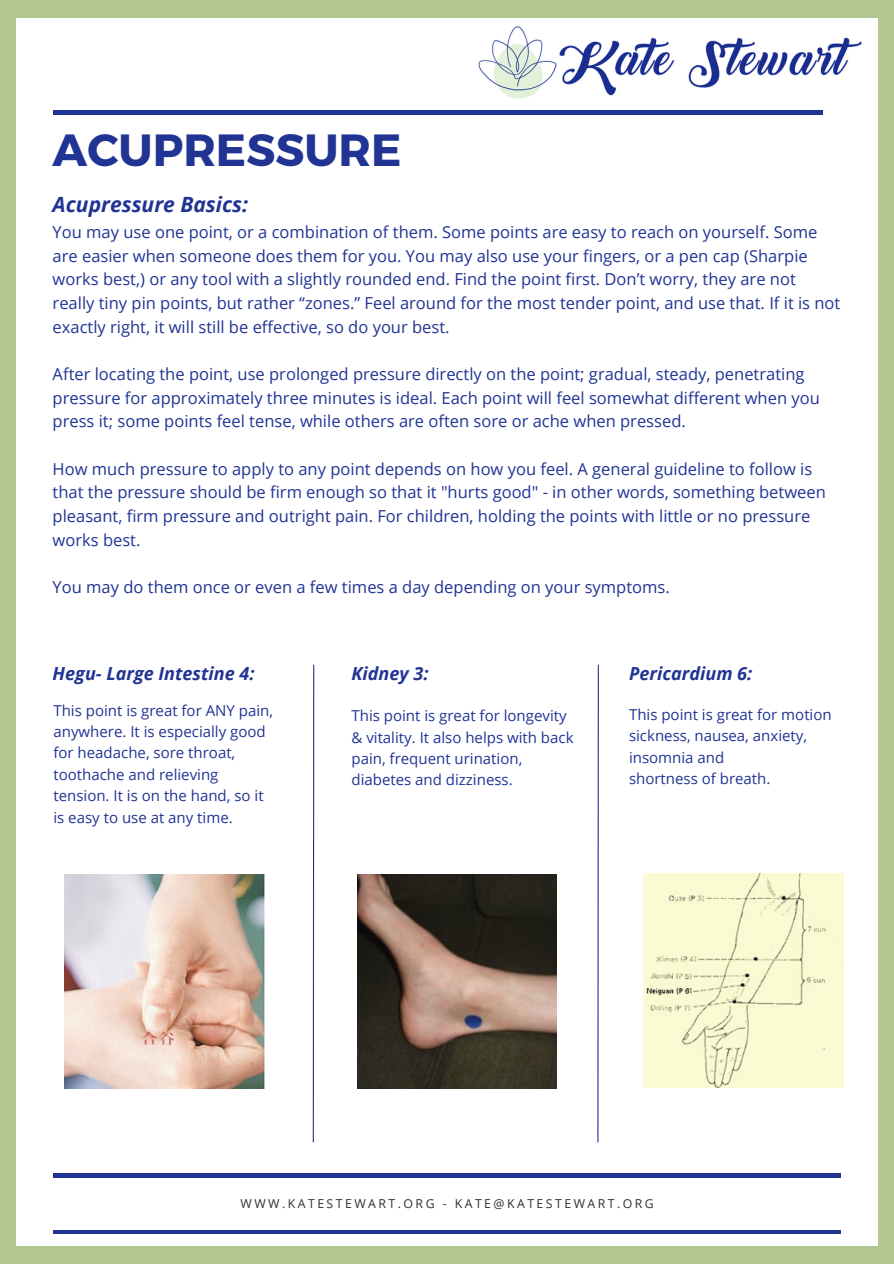
<style>
.page{position:relative;width:894px;height:1264px;background:#fff}
.page>*{position:absolute;margin:0;border:0;box-sizing:border-box;transform-origin:0 0}
.t1{font:700 45px "Montserrat";color:#213494}
.t2{font:italic 700 21px "Open Sans";color:#213494}
.t3{font:italic 700 18px "Open Sans";color:#213494}
.t4{font:16.5px/23.7px "Open Sans";color:#213494}
.t5{font:15px/21.5px "Open Sans";color:#213494}
.t6{font:12.3px "Open Sans";letter-spacing:.2em;color:#303030}
</style>
<div class="page">
<div style="left:0;top:0;width:893px;height:1263px;background:#b2c890"></div>
<div style="left:17px;top:18px;width:860px;height:1228px;background:#fff"></div>
<hr style="left:53px;top:111px;width:769px;height:3px;background:#213494">
<img style="left:478px;top:26px;width:384px;height:73px">
<hr style="left:53px;top:1230px;width:787px;height:3px;background:#213494">
<hr style="left:53px;top:1173px;width:787px;height:4px;background:#213494">
<img style="left:65px;top:874px;width:199px;height:214px">
<hr style="left:312px;top:664px;width:2px;height:478px;background:#213494">
<img style="left:357px;top:874px;width:199px;height:214px">
<hr style="left:597px;top:664px;width:1px;height:478px;background:#213494">
<img style="left:643px;top:873px;width:199px;height:214px">
<h1 class="t1" style="left:53px;top:121px;width:350px">ACUPRESSURE</h1>
<p class="t2" style="left:53px;top:190px;width:197px">Acupressure Basics:</p>
<p class="t4" style="left:53px;top:220px;width:789px">You may use one point, or a combination of them. Some points are easy to reach on yourself. Some are easier when someone does them for you. You may also use your fingers, or a pen cap (Sharpie works best,) or any tool with a slightly rounded end. Find the point first. Don’t worry, they are not really tiny pin points, but rather “zones.” Feel around for the most tender point, and use that. If it is not exactly right, it will still be effective, so do your best.</p>
<p class="t4" style="left:53px;top:362px;width:768px">After locating the point, use prolonged pressure directly on the point; gradual, steady, penetrating pressure for approximately three minutes is ideal. Each point will feel somewhat different when you press it; some points feel tense, while others are often sore or ache when pressed.</p>
<p class="t4" style="left:53px;top:456px;width:774px">How much pressure to apply to any point depends on how you feel. A general guideline to follow is that the pressure should be firm enough so that it "hurts good" - in other words, something between pleasant, firm pressure and outright pain. For children, holding the points with little or no pressure works best.</p>
<p class="t4" style="left:53px;top:574px;width:618px">You may do them once or even a few times a day depending on your symptoms.</p>
<p class="t3" style="left:53px;top:660px;width:203px">Hegu- Large Intestine 4:</p>
<p class="t5" style="left:53px;top:699px;width:221px">This point is great for ANY pain, anywhere. It is especially good for headache, sore throat, toothache and relieving tension. It is on the hand, so it is easy to use at any time.</p>
<p class="t3" style="left:351px;top:660px;width:79px">Kidney 3:</p>
<p class="t5" style="left:351px;top:704px;width:223px">This point is great for longevity &amp; vitality. It also helps with back pain, frequent urination, diabetes and dizziness.</p>
<p class="t3" style="left:629px;top:660px;width:125px">Pericardium 6:</p>
<p class="t5" style="left:629px;top:703px;width:204px">This point is great for motion sickness, nausea, anxiety, insomnia and<br>shortness of breath.</p>
<p class="t6" style="left:240px;top:1195px;width:415px">WWW.KATESTEWART.ORG - KATE@KATESTEWART.ORG</p>
</div>
